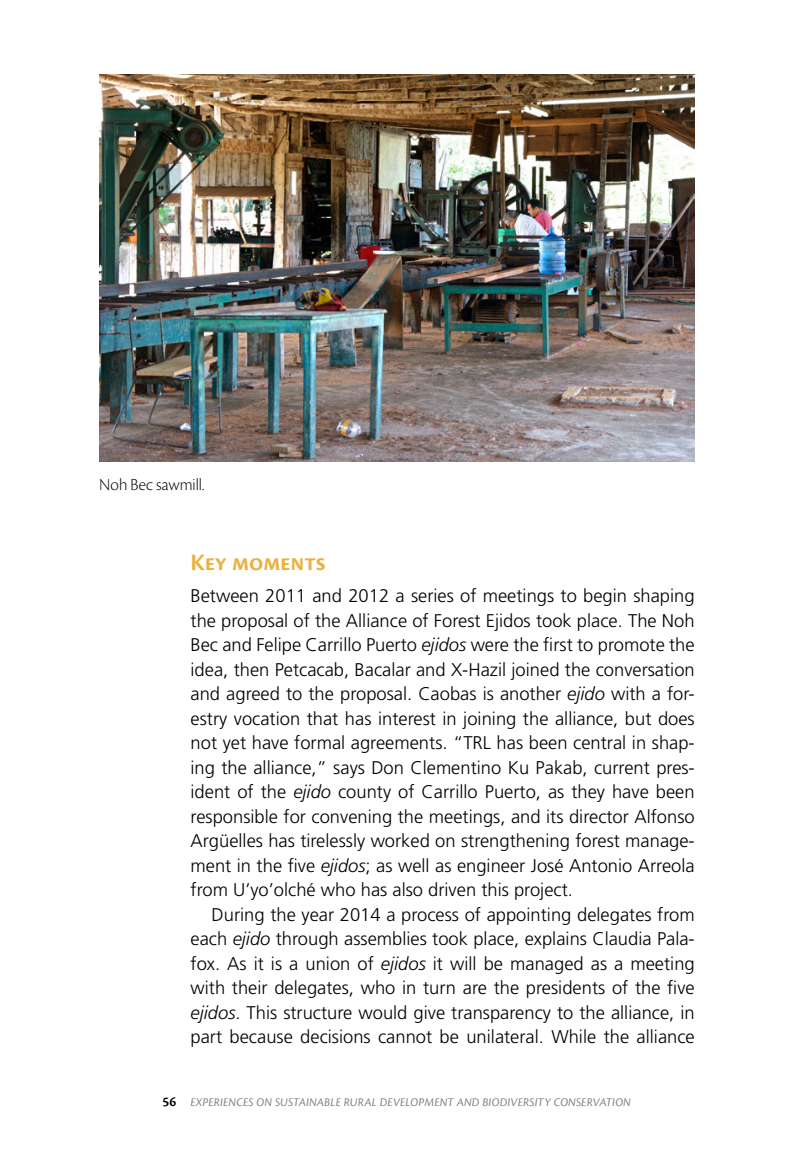
<style>
.page{position:relative;width:794px;height:1166px;background:#fff}
.page>*{position:absolute;margin:0;border:0;box-sizing:border-box;transform-origin:0 0}
.subtítulo_1{font:600 24.5px "Cronos Pro";letter-spacing:-.005em;color:#ebb03e}
.texto_sin_sangría{font:300 18.38px/24.5px "Frutiger LT Std";color:#000;text-align:justify}
.texto{font:300 18.38px/24.5px "Frutiger LT Std";color:#000;text-align:justify}
.pie_de_foto{font:17.5px "Cronos Pro Lt Disp";letter-spacing:.005em;color:#000}
.t1{font:italic 12.25px "Cronos Pro";letter-spacing:.01em;color:#808285}
.s1{font-style:italic}
.s2{font-weight:600;font-style:normal;font-size:14px;color:#000}
</style>
<div class="page">
<img style="left:99px;top:74px;width:595px;height:387px">
<p class="pie_de_foto" style="left:99px;top:474px;width:107px">Noh Bec sawmill.</p>
<p class="subtítulo_1" style="left:190px;top:548px;width:137px">Key moments</p>
<p class="texto_sin_sangría" style="left:190px;top:584px;width:506px">Between 2011 and 2012 a series of meetings to begin shaping the proposal of the Alliance of Forest Ejidos took place. The Noh Bec and Felipe Carrillo Puerto <span class="s1">ejidos</span> were the first to promote the idea, then Petcacab, Bacalar and X-Hazil joined the conversation and agreed to the proposal. Caobas is another <span class="s1">ejido</span> with a for&shy;estry vocation that has interest in joining the alliance, but does not yet have formal agreements. “TRL has been central in shap&shy;ing the alliance,” says Don Clementino Ku Pakab, current pres&shy;ident of the <span class="s1">ejido</span> county of Carrillo Puerto, as they have been responsible for convening the meetings, and its director Alfonso Argüelles has tirelessly worked on strengthening forest manage&shy;ment in the five <span class="s1">ejidos</span>; as well as engineer José Antonio Arreola from U’yo’olché who has also driven this project.</p>
<p class="texto" style="left:190px;top:902px;width:506px;text-indent:21px">During the year 2014 a process of appointing delegates from each <span class="s1">ejido</span> through assemblies took place, explains Claudia Pala&shy;fox. As it is a union of <span class="s1">ejidos</span> it will be managed as a meeting with their delegates, who in turn are the presidents of the five <span class="s1">ejidos</span>. This structure would give transparency to the alliance, in part because decisions cannot be unilateral. While the alliance</p>
<p class="t1" style="left:162px;top:1095px;width:470px"><span class="s2">56</span> EXPERIENCES ON SUSTAINABLE RURAL DEVELOPMENT AND BIODIVERSITY CONSERVATION</p>
</div>
